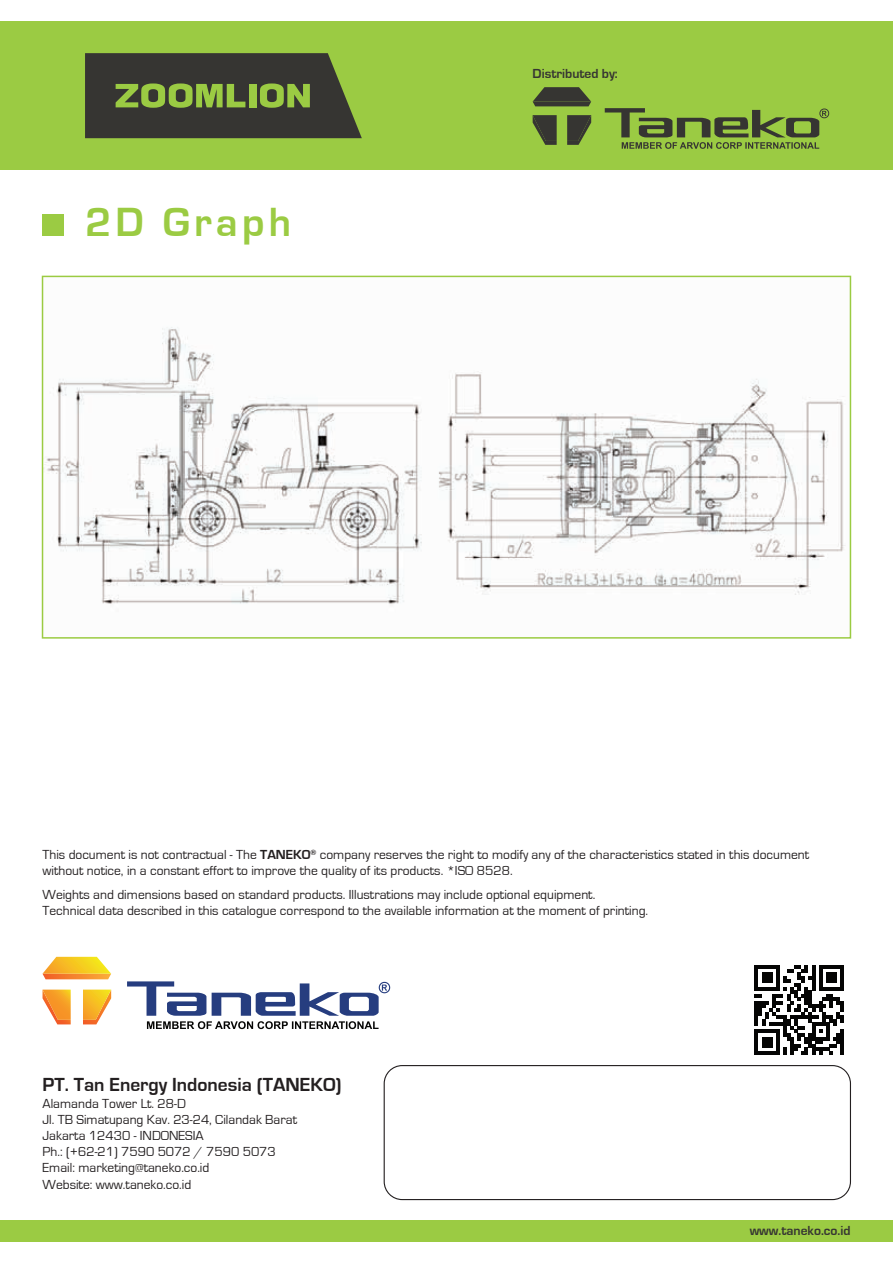
<style>
.page{position:relative;width:893px;height:1263px;background:#fff}
.page>*{position:absolute;margin:0;border:0;box-sizing:border-box;transform-origin:0 0}
.t1{font:700 42px "Eurostile";letter-spacing:.1em;color:#9bcb43}
.t2{font:700 19.5px "Eurostile";color:#231f20}
.t3{font:13.5px/16.2px "Eurostile";color:#231f20}
.t4{font:700 13.5px "Eurostile";color:#363532}
.s1{font-weight:700}
</style>
<div class="page">
<div style="left:0;top:21px;width:893px;height:149px;background:#9bcb43"></div>
<svg style="left:533px;top:115px;width:24px;height:30px"></svg>
<svg style="left:567px;top:115px;width:24px;height:30px"></svg>
<svg style="left:533px;top:87px;width:58px;height:19px"></svg>
<svg style="left:605px;top:108px;width:224px;height:41px"></svg>
<svg style="left:85px;top:53px;width:277px;height:85px"></svg>
<div style="left:0;top:1220px;width:893px;height:22px;background:#9bcb43"></div>
<div style="left:43px;top:214px;width:21px;height:21px;background:#9bcb43"></div>
<svg style="left:755px;top:965px;width:89px;height:89px"></svg>
<svg style="left:384px;top:1065px;width:467px;height:135px"></svg>
<svg style="left:43px;top:989px;width:28px;height:35px"></svg>
<svg style="left:83px;top:989px;width:28px;height:35px"></svg>
<svg style="left:43px;top:957px;width:68px;height:22px"></svg>
<svg style="left:127px;top:981px;width:263px;height:48px"></svg>
<svg style="left:42px;top:276px;width:809px;height:363px"></svg>
<h1 class="t1" style="left:85px;top:199px;width:207px">2D Graph</h1>
<p class="t4" style="left:533px;top:66px;width:87px">Distributed by:</p>
<p class="t3" style="left:43px;top:847px;width:768px">This document is not contractual - The <span class="s1">TANEKO</span><sup>®</sup> company reserves the right to modify any of the characteristics stated in this document without notice, in a constant effort to improve the quality of its products. *ISO 8528.</p>
<p class="t3" style="left:43px;top:887px;width:607px">Weights and dimensions based on standard products. Illustrations may include optional equipment.<br>Technical data described in this catalogue correspond to the available information at the moment of printing.</p>
<h2 class="t2" style="left:43px;top:1074px;width:301px">PT. Tan Energy Indonesia (TANEKO)</h2>
<p class="t3" style="left:43px;top:1095px;width:256px">Alamanda Tower Lt. 28-D<br>Jl. TB Simatupang Kav. 23-24, Cilandak Barat<br>Jakarta 12430 - INDONESIA<br>Ph.: (+62-21) 7590 5072 / 7590 5073<br>Email: marketing@taneko.co.id<br>Website: www.taneko.co.id</p>
<p class="t4" style="left:750px;top:1223px;width:102px">www.taneko.co.id</p>
</div>
